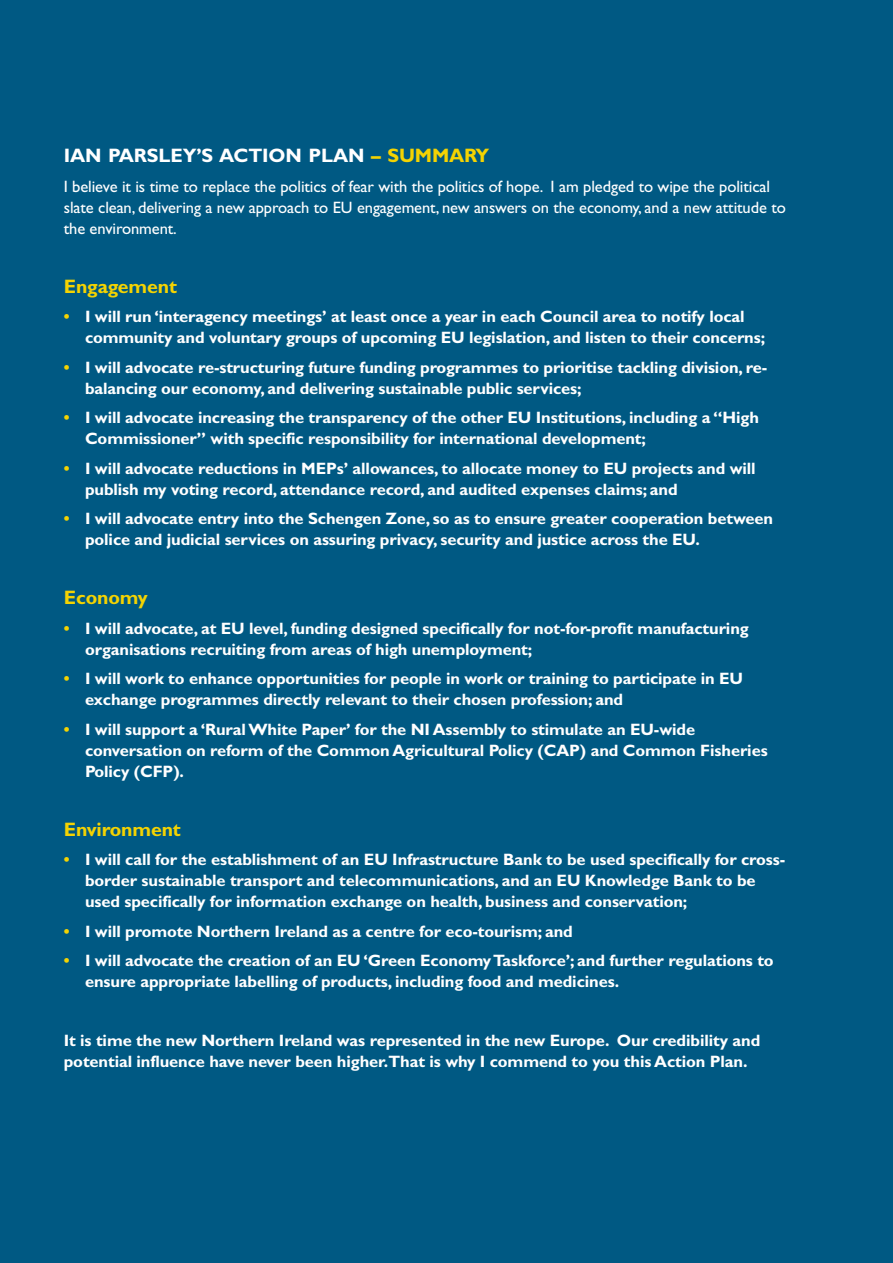
<style>
.page{position:relative;width:893px;height:1263px;background:#005983}
.page>*{position:absolute;margin:0;border:0;box-sizing:border-box;transform-origin:0 0}
.t1{font:700 19.5px "Gill Sans";letter-spacing:-.005em;color:#fff}
.t2{font:700 19.5px "Gill Sans";letter-spacing:-.005em;color:#f4d302}
.t3{font:700 16.5px/21px "Gill Sans";letter-spacing:-.005em;color:#fff}
.t4{font:16.5px/21px "Gill Sans";letter-spacing:-.005em;color:#fff}
.s1{color:#f4d302}
</style>
<div class="page">
<p class="t1" style="left:64px;top:149px;width:427px">IAN PARSLEY’S ACTION PLAN <span class="s1">– SUMMARY</span></p>
<p class="t4" style="left:64px;top:177px;width:724px">I believe it is time to replace the politics of fear with the politics of hope. I am pledged to wipe the political slate clean, delivering a new approach to EU engagement, new answers on the economy, and a new attitude to the environment.</p>
<p class="t2" style="left:64px;top:279px;width:115px">Engagement</p>
<p class="t3" style="left:85px;top:308px;width:682px;text-indent:-21px"><span class="s1">•</span> I will run ‘interagency meetings’ at least once a year in each Council area to notify local community and voluntary groups of upcoming EU legislation, and listen to their concerns;</p>
<p class="t3" style="left:85px;top:358px;width:684px;text-indent:-21px"><span class="s1">•</span> I will advocate re-structuring future funding programmes to prioritise tackling division, re&shy;balancing our economy, and delivering sustainable public services;</p>
<p class="t3" style="left:85px;top:409px;width:675px;text-indent:-21px"><span class="s1">•</span> I will advocate increasing the transparency of the other EU Institutions, including a “High<br>Commissioner” with specific responsibility for international development;</p>
<p class="t3" style="left:85px;top:459px;width:672px;text-indent:-21px"><span class="s1">•</span> I will advocate reductions in MEPs’ allowances, to allocate money to EU projects and will publish my voting record, attendance record, and audited expenses claims; and</p>
<p class="t3" style="left:85px;top:510px;width:690px;text-indent:-21px"><span class="s1">•</span> I will advocate entry into the Schengen Zone, so as to ensure greater cooperation between police and judicial services on assuring privacy, security and justice across the EU.</p>
<p class="t2" style="left:64px;top:591px;width:85px">Economy</p>
<p class="t3" style="left:85px;top:619px;width:665px;text-indent:-21px"><span class="s1">•</span> I will advocate, at EU level, funding designed specifically for not-for-profit manufacturing organisations recruiting from areas of high unemployment;</p>
<p class="t3" style="left:85px;top:670px;width:660px;text-indent:-21px"><span class="s1">•</span> I will work to enhance opportunities for people in work or training to participate in EU exchange programmes directly relevant to their chosen profession; and</p>
<p class="t3" style="left:85px;top:720px;width:684px;text-indent:-21px"><span class="s1">•</span> I will support a ‘Rural White Paper’ for the NI Assembly to stimulate an EU-wide conversation on reform of the Common Agricultural Policy (CAP) and Common Fisheries<br>Policy (CFP).</p>
<p class="t2" style="left:64px;top:822px;width:119px">Environment</p>
<p class="t3" style="left:85px;top:851px;width:702px;text-indent:-21px"><span class="s1">•</span> I will call for the establishment of an EU Infrastructure Bank to be used specifically for cross&shy;border sustainable transport and telecommunications, and an EU Knowledge Bank to be used specifically for information exchange on health, business and conservation;</p>
<p class="t3" style="left:64px;top:922px;width:511px"><span class="s1">•</span> I will promote Northern Ireland as a centre for eco-tourism; and</p>
<p class="t3" style="left:85px;top:952px;width:690px;text-indent:-21px"><span class="s1">•</span> I will advocate the creation of an EU ‘Green Economy Taskforce’; and further regulations to ensure appropriate labelling of products, including food and medicines.</p>
<p class="t3" style="left:64px;top:1032px;width:698px">It is time the new Northern Ireland was represented in the new Europe. Our credibility and potential influence have never been higher.That is why I commend to you this Action Plan.</p>
</div>
